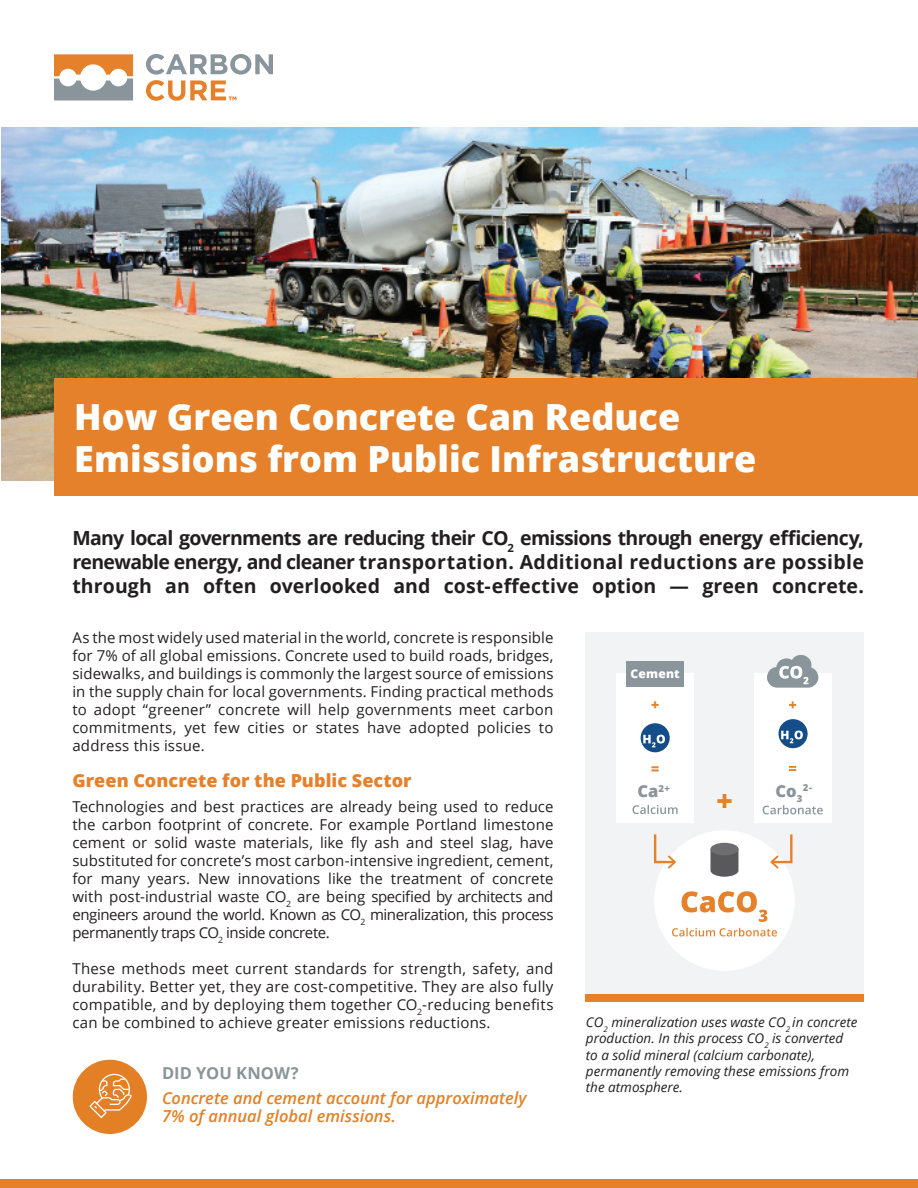
<style>
.page{position:relative;width:918px;height:1188px;background:#fff}
.page>*{position:absolute;margin:0;border:0;box-sizing:border-box;transform-origin:0 0}
.t1{font:800 36px/42px "Open Sans";color:#fff}
.t2{font:700 19.5px/24px "Open Sans";letter-spacing:.005em;color:#231f20;text-align:justify}
.t3{font:800 18px "Open Sans";letter-spacing:.005em;color:#e5812b}
.t4{font:italic 600 16.5px/18px "Open Sans";color:#e28125}
.t5{font:700 16.5px "Open Sans";color:#8a959b}
.t6{font:800 16.5px "Open Sans";color:#8a959b}
.t7{font:15px/18px "Open Sans";letter-spacing:.015em;color:#231f20;text-align:justify}
.t8{font:800 14.4px "Open Sans";color:#e5812b}
.t9{font:italic 13.5px/16.2px "Open Sans";color:#231f20}
.t10{font:800 12px "Open Sans";letter-spacing:.015em;color:#fff}
.t11{font:800 9.6px "Open Sans";color:#8a959b}
</style>
<div class="page">
<div style="left:73px;top:1060px;width:74px;height:74px;background:#e38026;border-radius:50%"></div>
<svg style="left:89px;top:1074px;width:43px;height:44px"></svg>
<img style="left:1px;top:127px;width:917px;height:354px">
<svg style="left:54px;top:54px;width:79px;height:46px"></svg>
<svg style="left:146px;top:54px;width:127px;height:47px"></svg>
<div style="left:0;top:1179px;width:918px;height:9px;background:#e5812b"></div>
<div style="left:54px;top:378px;width:864px;height:118px;background:#e5812b"></div>
<div style="left:586px;top:632px;width:278px;height:362px;background:#f2f3f4"></div>
<div style="left:654px;top:830px;width:141px;height:141px;background:#fff;border-radius:50%"></div>
<svg style="left:711px;top:851px;width:28px;height:26px"></svg>
<div style="left:711px;top:843px;width:28px;height:12px;background:#6e6e70;border-radius:50%"></div>
<svg style="left:672px;top:928px;width:105px;height:9px"></svg>
<svg style="left:682px;top:891px;width:85px;height:31px"></svg>
<svg style="left:717px;top:794px;width:15px;height:14px"></svg>
<div style="left:617px;top:673px;width:77px;height:149px;background:#fff"></div>
<div style="left:626px;top:661px;width:58px;height:25px;background:#8a959b"></div>
<div style="left:641px;top:723px;width:29px;height:29px;background:#154d88;border-radius:50%"></div>
<svg style="left:643px;top:735px;width:22px;height:12px"></svg>
<svg style="left:653px;top:834px;width:24px;height:35px"></svg>
<svg style="left:633px;top:805px;width:45px;height:9px"></svg>
<div style="left:754px;top:673px;width:77px;height:149px;background:#fff"></div>
<svg style="left:767px;top:655px;width:52px;height:33px"></svg>
<svg style="left:789px;top:701px;width:7px;height:7px"></svg>
<svg style="left:789px;top:766px;width:7px;height:5px"></svg>
<svg style="left:763px;top:805px;width:60px;height:9px"></svg>
<svg style="left:770px;top:834px;width:23px;height:35px"></svg>
<div style="left:779px;top:719px;width:29px;height:29px;background:#154d88;border-radius:50%"></div>
<svg style="left:781px;top:731px;width:22px;height:15px"></svg>
<div style="left:586px;top:994px;width:278px;height:7px;background:#e5812b"></div>
<h1 class="t1" style="left:74px;top:399px;width:684px">How Green Concrete Can Reduce<br>Emissions from Public Infrastructure</h1>
<p class="t2" style="left:72px;top:528px;width:793px">Many local governments are reducing their CO<sub>2</sub> emissions through energy e昀케ciency, renewable energy, and cleaner transportation. Additional reductions are possible through an often overlooked and cost-e昀昀ective option — green concrete.</p>
<p class="t7" style="left:72px;top:630px;width:483px">As the most widely used material in the world, concrete is responsible for 7% of all global emissions. Concrete used to build roads, bridges, sidewalks, and buildings is commonly the largest source of emissions in the supply chain for local governments. Finding practical methods to adopt “greener” concrete will help governments meet carbon commitments, yet few cities or states have adopted policies to address this issue.</p>
<p class="t3" style="left:72px;top:773px;width:341px">Green Concrete for the Public Sector</p>
<p class="t7" style="left:72px;top:799px;width:483px">Technologies and best practices are already being used to reduce the carbon footprint of concrete. For example Portland limestone cement or solid waste materials, like 昀氀y ash and steel slag, have substituted for concrete’s most carbon-intensive ingredient, cement, for many years. New innovations like the treatment of concrete with post-industrial waste CO<sub>2</sub> are being speci昀椀ed by architects and engineers around the world. Known as CO<sub>2</sub> mineralization, this process permanently traps CO<sub>2</sub> inside concrete.</p>
<p class="t7" style="left:72px;top:961px;width:483px">These methods meet current standards for strength, safety, and durability. Better yet, they are cost-competitive. They are also fully compatible, and by deploying them together CO<sub>2</sub>-reducing bene昀椀ts can be combined to achieve greater emissions reductions.</p>
<p class="t5" style="left:162px;top:1066px;width:138px">DID YOU KNOW?</p>
<p class="t4" style="left:162px;top:1090px;width:366px">Concrete and cement account for approximately<br>7% of annual global emissions.</p>
<p class="t10" style="left:631px;top:669px;width:51px">Cement</p>
<p class="t8" style="left:651px;top:699px;width:10px">+</p>
<p class="t8" style="left:651px;top:762px;width:10px">=</p>
<p class="t6" style="left:776px;top:784px;width:28px">Co<sub>3</sub></p>
<p class="t11" style="left:803px;top:784px;width:11px">2-</p>
<p class="t6" style="left:637px;top:784px;width:34px">Ca<sup>2+</sup></p>
<p class="t9" style="left:586px;top:1016px;width:273px">CO<sub>2</sub> mineralization uses waste CO<sub>2</sub> in concrete production. In this process CO<sub>2</sub> is converted to a solid mineral (calcium carbonate), permanently removing these emissions from the atmosphere.</p>
</div>
